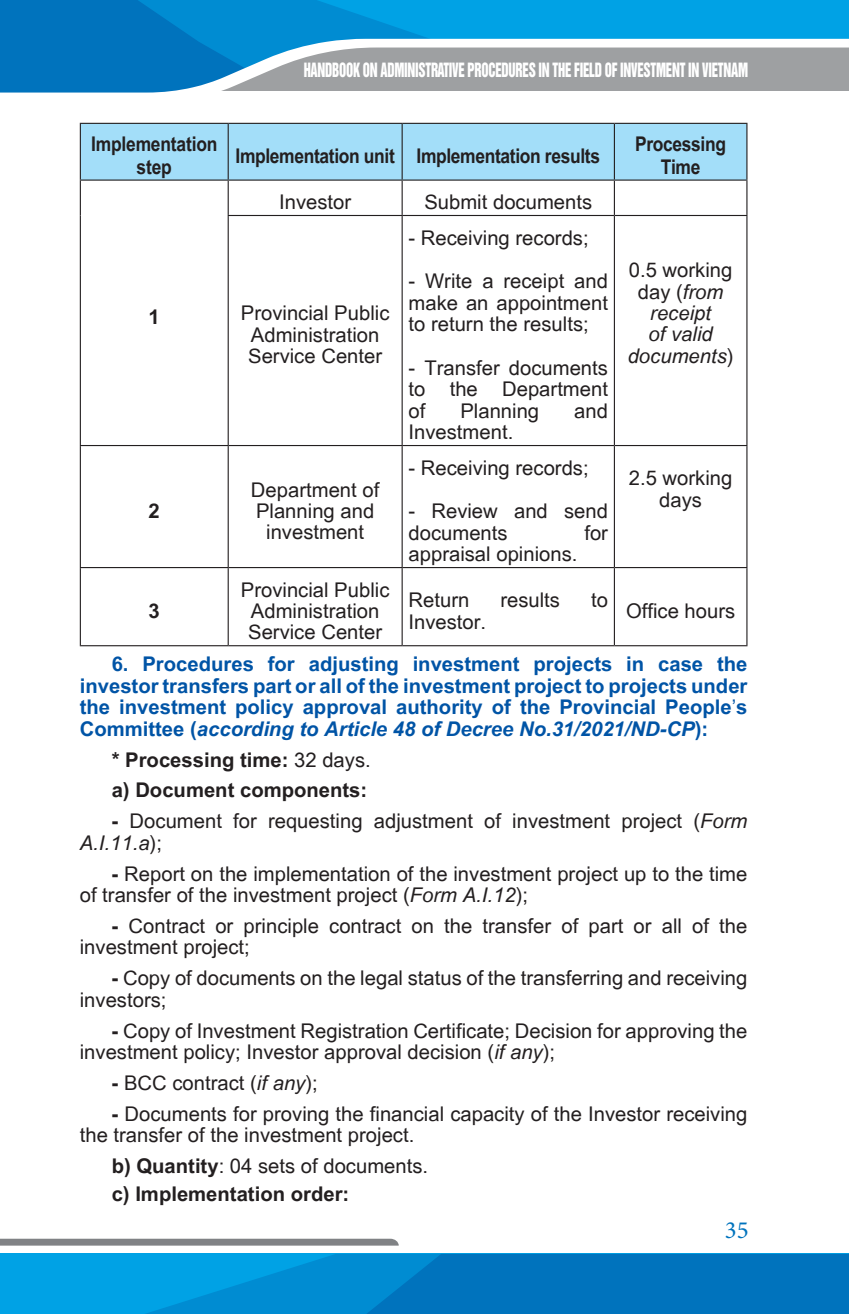
<style>
.page{position:relative;width:849px;height:1314px;background:#fff}
.page>*{position:absolute;margin:0;border:0;box-sizing:border-box;transform-origin:0 0}
.t1{font:24.75px "Minion Pro";color:#0073bd}
.t2{font:20.25px/21.4px "SVN Arial 3";color:#231f20}
.t3{font:20.25px/21.4px "SVN Arial 3 bold";color:#0054a6;text-align:justify}
.t4{font:20.25px/22.3px "SVN Arial 2 bold";letter-spacing:-.02em;color:#231f20;text-align:center;scale:.86 1}
.t5{font:20.25px "SVN Arial 3 bold";color:#231f20}
.t6{font:20.25px/21.4px "SVN Arial 3 italic";color:#231f20;text-align:center}
.t7{font:18px "UTM Helvet Ins";letter-spacing:-.02em;color:#fff;scale:.72 1}
.s1{font-family:"SVN Arial 3"}
.s2{font-family:"SVN Arial 3 bolditalic"}
.s3{font-family:"SVN Arial 3 bold"}
.s4{font-family:"SVN Arial 3 italic"}
</style>
<div class="page">
<div style="left:0;top:1254px;width:848px;height:60px;background:#00a2e5"></div>
<svg style="left:146px;top:1254px;width:702px;height:60px;background:#007fc7"></svg>
<svg style="left:0;top:1239px;width:398px;height:7px;background:#86888b"></svg>
<div style="left:453px;top:0;width:395px;height:39px;background:#00a2e5"></div>
<svg style="left:256px;top:0;width:197px;height:39px;background:#0095d9"></svg>
<svg style="left:0;top:0;width:256px;height:39px;background:#007bc4"></svg>
<svg style="left:0;top:39px;width:848px;height:54px;fill:#9ea0a2"></svg>
<div style="left:81px;top:124px;width:665px;height:56px;background:#a3def9"></div>
<hr style="left:80px;top:123px;width:148px;height:1px;background:#231f20">
<hr style="left:228px;top:123px;width:174px;height:1px;background:#231f20">
<hr style="left:402px;top:123px;width:212px;height:1px;background:#231f20">
<hr style="left:614px;top:123px;width:133px;height:1px;background:#231f20">
<hr style="left:80px;top:180px;width:148px;height:1px;background:#231f20">
<hr style="left:228px;top:180px;width:174px;height:1px;background:#231f20">
<hr style="left:402px;top:180px;width:212px;height:1px;background:#231f20">
<hr style="left:614px;top:180px;width:133px;height:1px;background:#231f20">
<hr style="left:227px;top:215px;width:175px;height:1px;background:#231f20">
<hr style="left:402px;top:215px;width:212px;height:1px;background:#231f20">
<hr style="left:614px;top:215px;width:133px;height:1px;background:#231f20">
<hr style="left:80px;top:445px;width:148px;height:1px;background:#231f20">
<hr style="left:228px;top:445px;width:174px;height:1px;background:#231f20">
<hr style="left:402px;top:445px;width:212px;height:1px;background:#231f20">
<hr style="left:614px;top:445px;width:133px;height:1px;background:#231f20">
<hr style="left:80px;top:567px;width:148px;height:1px;background:#231f20">
<hr style="left:228px;top:567px;width:174px;height:1px;background:#231f20">
<hr style="left:402px;top:567px;width:212px;height:1px;background:#231f20">
<hr style="left:614px;top:567px;width:133px;height:1px;background:#231f20">
<hr style="left:80px;top:645px;width:148px;height:1px;background:#231f20">
<hr style="left:228px;top:645px;width:174px;height:1px;background:#231f20">
<hr style="left:402px;top:645px;width:212px;height:1px;background:#231f20">
<hr style="left:614px;top:645px;width:133px;height:1px;background:#231f20">
<hr style="left:80px;top:124px;width:1px;height:56px;background:#231f20">
<hr style="left:80px;top:181px;width:1px;height:34px;background:#231f20">
<hr style="left:80px;top:215px;width:1px;height:230px;background:#231f20">
<hr style="left:80px;top:446px;width:1px;height:121px;background:#231f20">
<hr style="left:80px;top:568px;width:1px;height:77px;background:#231f20">
<hr style="left:227px;top:124px;width:2px;height:56px;background:#231f20">
<hr style="left:401px;top:124px;width:1px;height:56px;background:#231f20">
<hr style="left:613px;top:124px;width:1px;height:56px;background:#231f20">
<hr style="left:746px;top:124px;width:1px;height:56px;background:#231f20">
<hr style="left:227px;top:181px;width:2px;height:34px;background:#231f20">
<hr style="left:401px;top:181px;width:1px;height:34px;background:#231f20">
<hr style="left:613px;top:181px;width:1px;height:34px;background:#231f20">
<hr style="left:746px;top:181px;width:1px;height:34px;background:#231f20">
<hr style="left:227px;top:216px;width:2px;height:229px;background:#231f20">
<hr style="left:401px;top:216px;width:1px;height:229px;background:#231f20">
<hr style="left:613px;top:216px;width:1px;height:229px;background:#231f20">
<hr style="left:746px;top:216px;width:1px;height:229px;background:#231f20">
<hr style="left:227px;top:446px;width:2px;height:121px;background:#231f20">
<hr style="left:401px;top:446px;width:1px;height:121px;background:#231f20">
<hr style="left:613px;top:446px;width:1px;height:121px;background:#231f20">
<hr style="left:746px;top:446px;width:1px;height:121px;background:#231f20">
<hr style="left:227px;top:568px;width:2px;height:77px;background:#231f20">
<hr style="left:401px;top:568px;width:1px;height:77px;background:#231f20">
<hr style="left:613px;top:568px;width:1px;height:77px;background:#231f20">
<hr style="left:746px;top:568px;width:1px;height:77px;background:#231f20">
<p class="t7" style="left:303px;top:55px;width:618px">HANDBOOK ON ADMINISTRATIVE PROCEDURES IN THE FIELD OF INVESTMENT IN VIETNAM</p>
<p class="t4" style="left:91px;top:132px;width:149px">Implementation step</p>
<p class="t4" style="left:235px;top:143px;width:187px">Implementation unit</p>
<p class="t4" style="left:416px;top:143px;width:215px">Implementation results</p>
<p class="t4" style="left:635px;top:132px;width:107px">Processing<br>Time</p>
<p class="t5" style="left:149px;top:302px;width:13px">1</p>
<p class="t5" style="left:149px;top:495px;width:13px">2</p>
<p class="t2" style="left:279px;top:189px;width:74px">Investor</p>
<p class="t2" style="left:424px;top:189px;width:169px">Submit documents</p>
<p class="t2" style="left:241px;top:301px;width:150px;text-align:center">Provincial Public<br>Administration<br>Service Center</p>
<p class="t2" style="left:251px;top:477px;width:130px;text-align:center">Department of<br>Planning and investment</p>
<p class="t2" style="left:408px;top:225px;width:182px">- Receiving records;</p>
<p class="t2" style="left:408px;top:269px;width:201px;text-align:justify">- Write a receipt and make an appointment to return the results;</p>
<p class="t2" style="left:408px;top:355px;width:201px;text-align:justify">- Transfer documents to the Department of</p>
<p class="t2" style="left:460px;top:398px;width:80px">Planning</p>
<p class="t2" style="left:574px;top:398px;width:35px">and</p>
<p class="t2" style="left:408px;top:419px;width:106px">Investment.</p>
<p class="t2" style="left:408px;top:455px;width:182px">- Receiving records;</p>
<p class="t2" style="left:408px;top:499px;width:201px">- Review and send documents</p>
<p class="t2" style="left:584px;top:520px;width:25px">for</p>
<p class="t2" style="left:408px;top:541px;width:170px">appraisal opinions.</p>
<p class="t6" style="left:627px;top:256px;width:107px"><span class="s1">0.5 working day (</span>from receipt<br>of valid documents<span class="s1">)</span></p>
<p class="t2" style="left:628px;top:465px;width:105px;text-align:center">2.5 working days</p>
<p class="t2" style="left:241px;top:577px;width:150px;text-align:center">Provincial Public<br>Administration<br>Service Center</p>
<p class="t2" style="left:408px;top:587px;width:62px">Return</p>
<p class="t2" style="left:500px;top:587px;width:61px">results</p>
<p class="t2" style="left:591px;top:587px;width:18px">to</p>
<p class="t2" style="left:626px;top:598px;width:111px">Office hours</p>
<p class="t3" style="left:80px;top:652px;width:669px;text-indent:32px">6. Procedures for adjusting investment projects in case the investor transfers part or all of the investment project to projects under the investment policy approval authority of the Provincial People’s Committee (<span class="s2">according to Article 48 of Decree No.31/2021/ND-CP</span>):</p>
<p class="t5" style="left:112px;top:744px;width:260px">* Processing time: <span class="s1">32 days.</span></p>
<p class="t5" style="left:112px;top:775px;width:257px">a) Document components:</p>
<p class="t2" style="left:80px;top:808px;width:669px;text-indent:32px"><span class="s3">-</span> Document for requesting adjustment of investment project (<span class="s4">Form<br>A.I.11.a</span>);</p>
<p class="t2" style="left:80px;top:861px;width:669px;text-indent:32px"><span class="s3">-</span> Report on the implementation of the investment project up to the time of transfer of the investment project (<span class="s4">Form A.I.12</span>);</p>
<p class="t2" style="left:80px;top:913px;width:669px;text-indent:32px"><span class="s3">-</span> Contract or principle contract on the transfer of part or all of the investment project;</p>
<p class="t2" style="left:80px;top:965px;width:669px;text-indent:32px"><span class="s3">-</span> Copy of documents on the legal status of the transferring and receiving investors;</p>
<p class="t2" style="left:80px;top:1018px;width:669px;text-indent:32px"><span class="s3">-</span> Copy of Investment Registration Certificate; Decision for approving the investment policy; Investor approval decision (<span class="s4">if any</span>);</p>
<p class="t2" style="left:112px;top:1070px;width:207px"><span class="s3">-</span> BCC contract (<span class="s4">if any</span>);</p>
<p class="t2" style="left:80px;top:1101px;width:669px;text-indent:32px"><span class="s3">-</span> Documents for proving the financial capacity of the Investor receiving the transfer of the investment project.</p>
<p class="t2" style="left:112px;top:1153px;width:318px"><span class="s3">b) Quantity</span>: 04 sets of documents.</p>
<p class="t5" style="left:112px;top:1178px;width:239px">c) Implementation order:</p>
<p class="t5" style="left:149px;top:595px;width:13px">3</p>
<p class="t2" style="left:408px;top:609px;width:79px">Investor.</p>
<p class="t1" style="left:724px;top:1213px;width:25px">35</p>
</div>
